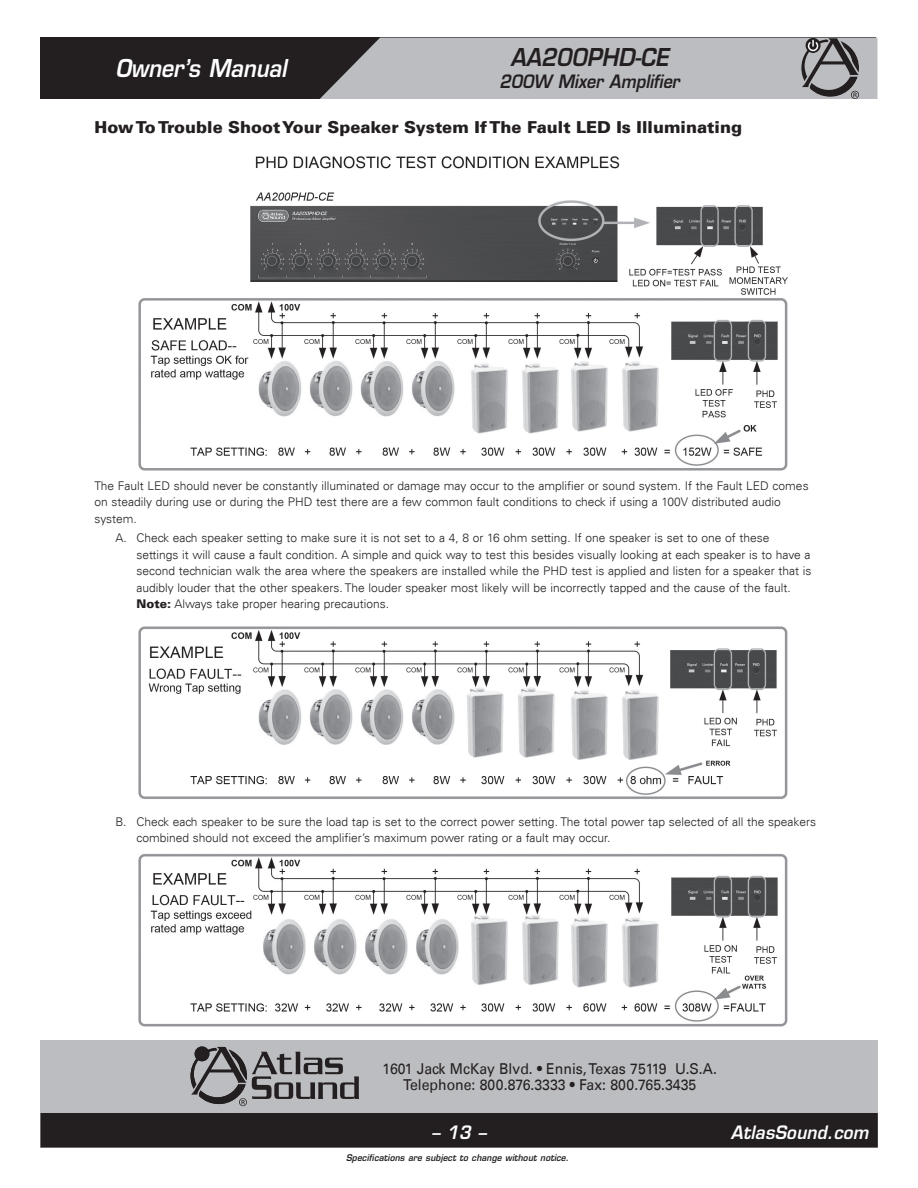
<style>
.page{position:relative;width:918px;height:1188px;background:#fff}
.page>*{position:absolute;margin:0;border:0;box-sizing:border-box;transform-origin:0 0}
.t1{font:italic 600 24px "Eurostile LT Std";color:#fff;scale:.9 1}
.t2{font:italic 600 24px "Eurostile LT Std";color:#231f20;scale:.9 1}
.t3{font:italic 600 18px "Eurostile LT Std";letter-spacing:.015em;color:#fff;scale:.94 1}
.t4{font:italic 600 18px "Eurostile LT Std";color:#231f20;scale:.9 1}
.t5{font:900 16.5px "Univers LT";color:#231f20}
.t6{font:15px/16.5px "Univers LT";color:#231f20;text-align:center;scale:.94 1}
.t7{font:300 12px/16.5px "Univers LT";color:#231f20}
.t8{font:italic 600 9px "Eurostile LT Std";letter-spacing:.015em;color:#231f20;scale:.94 1}
.s1{font-weight:900}
</style>
<div class="page">
<div style="left:41px;top:1040px;width:837px;height:108px;background:#bcbdc0"></div>
<div style="left:40px;top:1113px;width:838px;height:35px;background:#231f20"></div>
<div style="left:41px;top:38px;width:835px;height:61px;background:#231f20"></div>
<svg style="left:191px;top:1046px;width:168px;height:60px"></svg>
<svg style="left:320px;top:38px;width:558px;height:61px;background:#adaeb1"></svg>
<img style="left:138px;top:626px;width:650px;height:173px">
<img style="left:138px;top:854px;width:650px;height:173px">
<img style="left:138px;top:156px;width:650px;height:315px">
<h1 class="t1" style="left:115px;top:53px;width:192px">Owner’s Manual</h1>
<h1 class="t2" style="left:510px;top:43px;width:177px">AA200PHD-CE</h1>
<h2 class="t4" style="left:499px;top:70px;width:202px">200W Mixer Amplifier</h2>
<h3 class="t5" style="left:94px;top:117px;width:649px">How To Trouble Shoot Your Speaker System If The Fault LED Is Illuminating</h3>
<p class="t7" style="left:94px;top:477px;width:716px">The Fault LED should never be constantly illuminated or damage may occur to the amplifier or sound system. If the Fault LED comes on steadily during use or during the PHD test there are a few common fault conditions to check if using a 100V distributed audio system.</p>
<p class="t7" style="left:136px;top:530px;width:676px;text-indent:-21px">A. Check each speaker setting to make sure it is not set to a 4, 8 or 16 ohm setting. If one speaker is set to one of these settings it will cause a fault condition. A simple and quick way to test this besides visually looking at each speaker is to have a second technician walk the area where the speakers are installed while the PHD test is applied and listen for a speaker that is audibly louder that the other speakers. The louder speaker most likely will be incorrectly tapped and the cause of the fault.<br><span class="s1">Note:</span> Always take proper hearing precautions.</p>
<p class="t7" style="left:136px;top:813px;width:681px;text-indent:-21px">B. Check each speaker to be sure the load tap is set to the correct power setting. The total power tap selected of all the speakers combined should not exceed the amplifier’s maximum power rating or a fault may occur.</p>
<p class="t6" style="left:382px;top:1060px;width:357px">1601 Jack McKay Blvd. • Ennis, Texas 75119 U.S.A.<br>Telephone: 800.876.3333 • Fax: 800.765.3435</p>
<h2 class="t3" style="left:431px;top:1121px;width:60px">– 13 –</h2>
<h2 class="t3" style="left:731px;top:1121px;width:148px">AtlasSound.com</h2>
<p class="t8" style="left:346px;top:1152px;width:239px">Specifications are subject to change without notice.</p>
</div>
